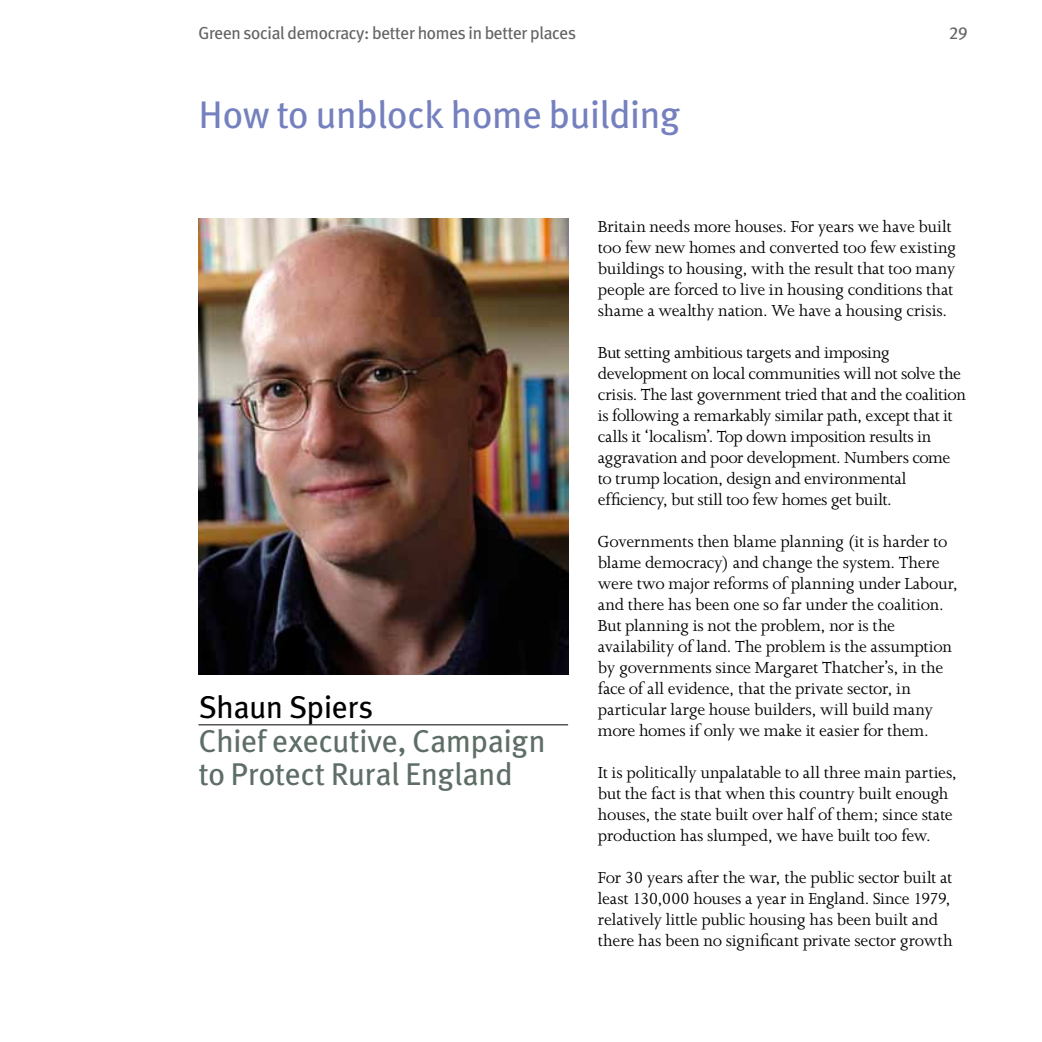
<style>
.page{position:relative;width:1042px;height:1042px;background:#fff}
.page>*{position:absolute;margin:0;border:0;box-sizing:border-box;transform-origin:0 0}
.t1{font:38.5px "Meta OT";letter-spacing:-.025em;color:#7581bf}
.t2{font:31.5px/33.2px "Meta OT";letter-spacing:-.02em;color:#5e6e66}
.t3{font:31.5px "Meta OT";letter-spacing:-.02em;color:#000}
.t4{font:18.38px/21px "Joanna";letter-spacing:-.015em;color:#000}
.t5{font:17.5px "Meta Plus";letter-spacing:-.02em;color:#636466}
.t6{font:17.5px "Meta Plus Book Caps";color:#636466}
</style>
<div class="page">
<hr style="left:198px;top:724px;width:370px;height:1px;background:#000">
<img style="left:198px;top:218px;width:370px;height:457px">
<p class="t5" style="left:198px;top:22px;width:379px">Green social democracy: better homes in better places</p>
<p class="t6" style="left:949px;top:22px;width:20px">29</p>
<h1 class="t1" style="left:198px;top:91px;width:483px">How to unblock home building</h1>
<h2 class="t3" style="left:198px;top:688px;width:176px">Shaun Spiers</h2>
<h2 class="t2" style="left:198px;top:724px;width:349px">Chief executive, Campaign to Protect Rural England</h2>
<p class="t4" style="left:598px;top:216px;width:360px">Britain needs more houses. For years we have built too few new homes and converted too few existing buildings to housing, with the result that too many people are forced to live in housing conditions that shame a wealthy nation. We have a housing crisis.</p>
<p class="t4" style="left:598px;top:342px;width:370px">But setting ambitious targets and imposing development on local communities will not solve the crisis. The last government tried that and the coalition is following a remarkably similar path, except that it calls it ‘localism’. Top down imposition results in aggravation and poor development. Numbers come to trump location, design and environmental efficiency, but still too few homes get built.</p>
<p class="t4" style="left:598px;top:531px;width:362px">Governments then blame planning (it is harder to blame democracy) and change the system. There were two major reforms of planning under Labour, and there has been one so far under the coalition.<br>But planning is not the problem, nor is the availability of land. The problem is the assumption by governments since Margaret Thatcher’s, in the face of all evidence, that the private sector, in particular large house builders, will build many more homes if only we make it easier for them.</p>
<p class="t4" style="left:598px;top:762px;width:361px">It is politically unpalatable to all three main parties, but the fact is that when this country built enough houses, the state built over half of them; since state production has slumped, we have built too few.</p>
<p class="t4" style="left:598px;top:867px;width:356px">For 30 years after the war, the public sector built at least 130,000 houses a year in England. Since 1979, relatively little public housing has been built and there has been no significant private sector growth</p>
</div>
